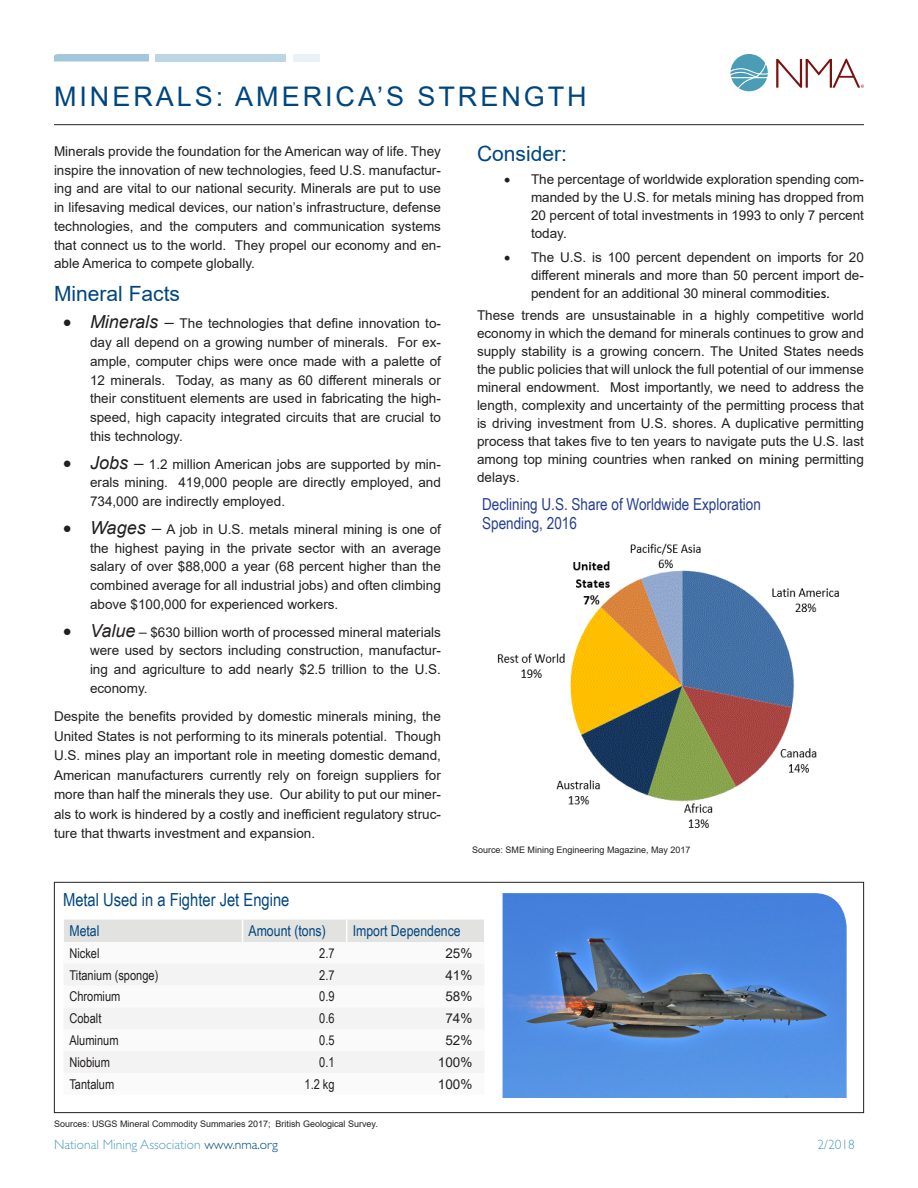
<style>
.page{position:relative;width:918px;height:1188px;background:#fff}
.page>*{position:absolute;margin:0;border:0;box-sizing:border-box;transform-origin:0 0}
.t1{font:27px "Arial";letter-spacing:.11em;color:#00467e}
.t2{font:21px "Arial";color:#00467e}
.t3{font:18px "Arial Narrow";color:#00467e}
.t4{font:16.5px/19.8px "Arial Narrow";color:#253f8e}
.t5{font:15px "Arial Narrow";color:#00467e}
.List_Paragraph{font:13.5px/18.8px "Arial";color:#231f20;text-align:justify}
.t6{font:13.5px "Arial Narrow";color:#231f20}
.t7{font:300 13.5px "Gill Sans Std";color:#529cbe}
.t8{font:9px "Arial";color:#231f20}
.s1{font-style:italic;font-size:18px}
.s2{font-family:"Gill Sans Std";font-style:italic;font-size:18px}
.s3{font-family:"Gill Sans Std";font-size:15px}
.s4{color:#00467e}
</style>
<div class="page">
<svg style="left:54px;top:54px;width:95px;height:8px"></svg>
<div style="left:156px;top:54px;width:130px;height:8px;background:#bcd6e6"></div>
<div style="left:293px;top:54px;width:27px;height:8px;background:#eaf2f7"></div>
<hr style="left:54px;top:124px;width:810px;height:1px;background:#231f20">
<svg style="left:730px;top:54px;width:38px;height:37px"></svg>
<svg style="left:776px;top:59px;width:88px;height:29px"></svg>
<div style="left:54px;top:882px;width:810px;height:231px;border:1px solid #231f20"></div>
<div style="left:64px;top:964px;width:420px;height:109px;background:#f4f3f3"></div>
<div style="left:64px;top:919px;width:420px;height:23px;background:#e2e2e1"></div>
<img style="left:503px;top:893px;width:344px;height:205px">
<img style="left:497px;top:543px;width:342px;height:285px">
<p class="t1" style="left:54px;top:78px;width:534px">MINERALS: AMERICA’S STRENGTH</p>
<p class="List_Paragraph" style="left:54px;top:142px;width:388px">Minerals provide the foundation for the American way of life. They inspire the innovation of new technologies, feed U.S. manufactur&shy;ing and are vital to our national security. Minerals are put to use in lifesaving medical devices, our nation’s infrastructure, defense technologies, and the computers and communication systems that connect us to the world. They propel our economy and en&shy;able America to compete globally.</p>
<p class="t2" style="left:54px;top:279px;width:128px">Mineral Facts</p>
<p class="List_Paragraph" style="left:90px;top:314px;width:353px;text-indent:-27px">• <span class="s1">Minerals</span> <span class="s2">–</span> The technologies that define innovation to&shy;day all depend on a growing number of minerals. For ex&shy;ample, computer chips were once made with a palette of 12 minerals. Today, as many as 60 different minerals or their constituent elements are used in fabricating the high&shy;speed, high capacity integrated circuits that are crucial to this technology.</p>
<p class="List_Paragraph" style="left:90px;top:454px;width:352px;text-indent:-27px">• <span class="s1">Jobs</span> <span class="s2">–</span> 1.2 million American jobs are supported by min&shy;erals mining. 419,000 people are directly employed, and 734,000 are indirectly employed.</p>
<p class="List_Paragraph" style="left:90px;top:520px;width:352px;text-indent:-27px">• <span class="s1">Wages</span> <span class="s2">–</span> A job in U.S. metals mineral mining is one of the highest paying in the private sector with an average salary of over $88,000 a year (68 percent higher than the combined average for all industrial jobs) and often climbing above $100,000 for experienced workers.</p>
<p class="List_Paragraph" style="left:90px;top:622px;width:352px;text-indent:-27px">• <span class="s1">Value</span> <span class="s3">–</span> $630 billion worth of processed mineral materials were used by sectors including construction, manufactur&shy;ing and agriculture to add nearly $2.5 trillion to the U.S. economy.</p>
<p class="List_Paragraph" style="left:54px;top:707px;width:388px;line-height:19.5px">Despite the benefits provided by domestic minerals mining, the United States is not performing to its minerals potential. Though U.S. mines play an important role in meeting domestic demand, American manufacturers currently rely on foreign suppliers for more than half the minerals they use. Our ability to put our miner&shy;als to work is hindered by a costly and inefficient regulatory struc&shy;ture that thwarts investment and expansion.</p>
<p class="t2" style="left:477px;top:139px;width:91px">Consider:</p>
<p class="List_Paragraph" style="left:531px;top:170px;width:335px;line-height:18px;text-indent:-27px">• The percentage of worldwide exploration spending com&shy;manded by the U.S. for metals mining has dropped from 20 percent of total investments in 1993 to only 7 percent today.</p>
<p class="List_Paragraph" style="left:531px;top:248px;width:335px;line-height:18px;text-indent:-27px">• The U.S. is 100 percent dependent on imports for 20 different minerals and more than 50 percent import de&shy;pendent for an additional 30 mineral commo<span class="s3">dities.</span></p>
<p class="List_Paragraph" style="left:477px;top:306px;width:389px;line-height:18px">These trends are unsustainable in a highly competitive world economy in which the demand for minerals continues to grow and supply stability is a growing concern. The United States needs the public policies that will unlock the full potential of our immense mineral endowment. Most importantly, we need to address the length, complexity and uncertainty of the permitting process that is driving investment from U.S. shores. A duplicative permitting process that takes five to ten years to navigate puts the U.S. last among top mining countries when ran<span class="s3">ked on mining</span> permitting delays.</p>
<p class="t4" style="left:482px;top:493px;width:280px">Declining U.S. Share of Worldwide Exploration<br>Spending, 2016</p>
<p class="t8" style="left:472px;top:844px;width:220px">Source: SME Mining Engineering Magazine, May 2017</p>
<p class="t3" style="left:63px;top:887px;width:228px">Metal Used in a Fighter Jet Engine</p>
<p class="t5" style="left:69px;top:920px;width:32px">Metal</p>
<p class="t5" style="left:249px;top:920px;width:79px">Amount (tons)</p>
<p class="t5" style="left:353px;top:920px;width:110px">Import Dependence</p>
<p class="t6" style="left:69px;top:943px;width:32px">Nickel</p>
<p class="t6" style="left:319px;top:943px;width:17px">2.7</p>
<p class="List_Paragraph" style="left:445px;top:944px;width:29px">25%</p>
<p class="t6" style="left:69px;top:965px;width:90px">Titanium (sponge)</p>
<p class="t6" style="left:319px;top:965px;width:17px">2.7</p>
<p class="List_Paragraph" style="left:445px;top:965px;width:29px">41%</p>
<p class="t6" style="left:69px;top:987px;width:53px">Chromium</p>
<p class="t6" style="left:319px;top:987px;width:17px">0.9</p>
<p class="List_Paragraph" style="left:445px;top:987px;width:29px">58%</p>
<p class="t6" style="left:69px;top:1009px;width:33px">Cobalt</p>
<p class="t6" style="left:319px;top:1009px;width:17px">0.6</p>
<p class="List_Paragraph" style="left:445px;top:1009px;width:29px">74%</p>
<p class="t6" style="left:69px;top:1030px;width:51px">Aluminum</p>
<p class="t6" style="left:319px;top:1030px;width:17px">0.5</p>
<p class="List_Paragraph" style="left:445px;top:1031px;width:29px">52%</p>
<p class="t6" style="left:69px;top:1052px;width:42px">Niobium</p>
<p class="t6" style="left:319px;top:1052px;width:17px">0.1</p>
<p class="List_Paragraph" style="left:438px;top:1053px;width:36px">100%</p>
<p class="t6" style="left:69px;top:1074px;width:46px">Tantalum</p>
<p class="t6" style="left:305px;top:1074px;width:32px">1.2 kg</p>
<p class="List_Paragraph" style="left:438px;top:1075px;width:36px">100%</p>
<p class="t8" style="left:54px;top:1117px;width:325px">Sources: USGS Mineral Commodity Summaries 2017; British Geological Survey.</p>
<p class="t7" style="left:54px;top:1137px;width:225px">National Mining Association <span class="s4">www.nma.org</span></p>
<p class="t7" style="left:818px;top:1137px;width:39px">2/2018</p>
</div>
